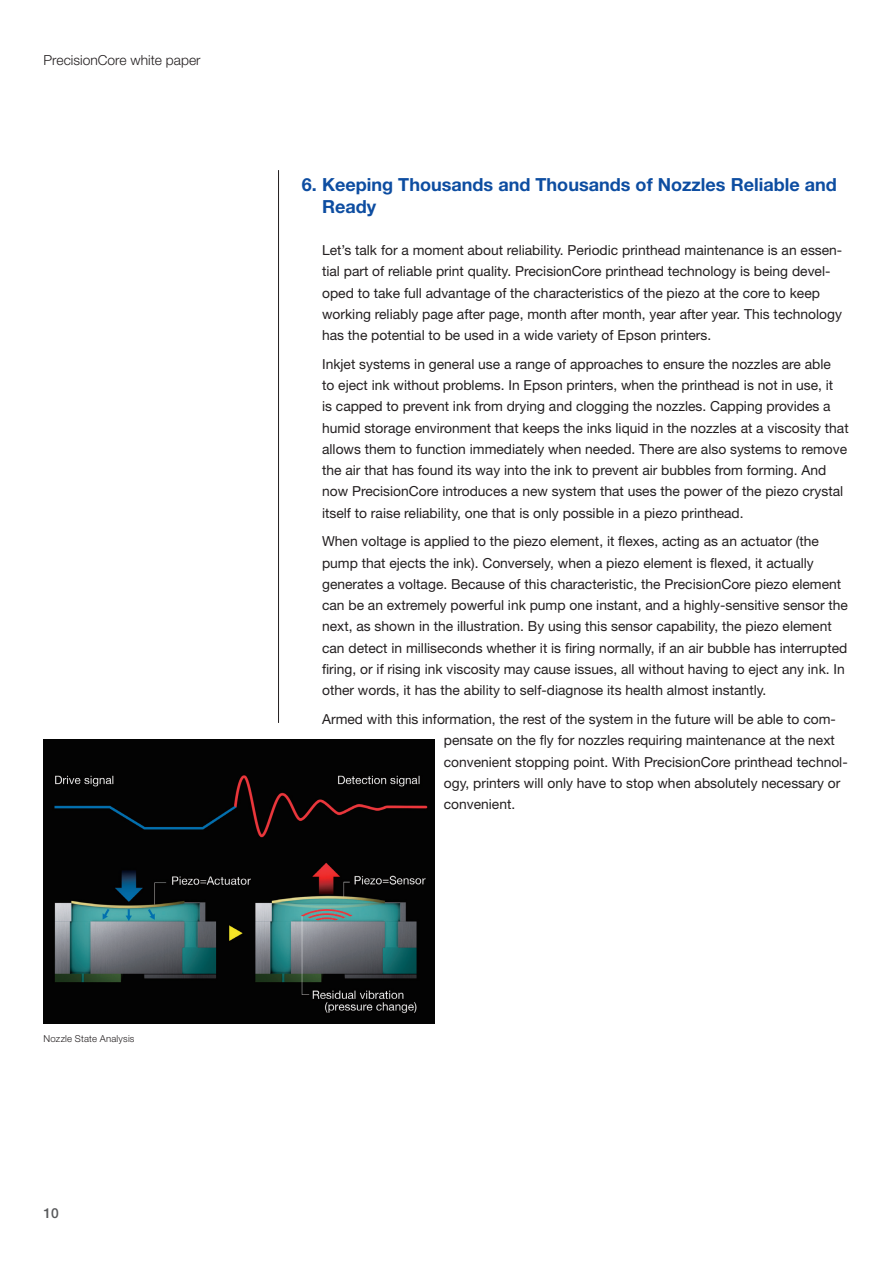
<style>
.page{position:relative;width:893px;height:1263px;background:#fff}
.page>*{position:absolute;margin:0;border:0;box-sizing:border-box;transform-origin:0 0}
.t1{font:700 18px/21.3px "Helvetica Neue LT Std";color:#0d4da1}
.t2{font:13.8px/21.3px "Helvetica Neue LT Std";color:#231f20}
.t3{font:300 13.8px "Helvetica Neue LT Std";color:#231f20}
.t4{font:500 13.8px "Helvetica Neue LT Std";color:#57585a}
.t5{font:300 9.6px "Helvetica Neue LT Std";letter-spacing:.02em;color:#231f20}
</style>
<div class="page">
<img style="left:44px;top:740px;width:391px;height:284px">
<hr style="left:278px;top:170px;width:1px;height:553px;background:#231f20">
<p class="t3" style="left:44px;top:51px;width:158px">PrecisionCore white paper</p>
<p class="t5" style="left:44px;top:1033px;width:92px">Nozzle State Analysis</p>
<p class="t4" style="left:44px;top:1205px;width:17px">10</p>
<h1 class="t1" style="left:322px;top:174px;width:516px;text-indent:-20px">6. Keeping Thousands and Thousands of Nozzles Reliable and<br>Ready</h1>
<p class="t2" style="left:322px;top:239px;width:522px">Let’s talk for a moment about reliability. Periodic printhead maintenance is an essen&shy;tial part of reliable print quality. PrecisionCore printhead technology is being devel&shy;oped to take full advantage of the characteristics of the piezo at the core to keep working reliably page after page, month after month, year after year. This technology has the potential to be used in a wide variety of Epson printers.</p>
<p class="t2" style="left:322px;top:353px;width:528px">Inkjet systems in general use a range of approaches to ensure the nozzles are able<br>to eject ink without problems. In Epson printers, when the printhead is not in use, it<br>is capped to prevent ink from drying and clogging the nozzles. Capping provides a humid storage environment that keeps the inks liquid in the nozzles at a viscosity that allows them to function immediately when needed. There are also systems to remove the air that has found its way into the ink to prevent air bubbles from forming. And now PrecisionCore introduces a new system that uses the power of the piezo crystal itself to raise reliability, one that is only possible in a piezo printhead.</p>
<p class="t2" style="left:322px;top:531px;width:527px">When voltage is applied to the piezo element, it flexes, acting as an actuator (the pump that ejects the ink). Conversely, when a piezo element is flexed, it actually generates a voltage. Because of this characteristic, the PrecisionCore piezo element can be an extremely powerful ink pump one instant, and a highly-sensitive sensor the next, as shown in the illustration. By using this sensor capability, the piezo element can detect in milliseconds whether it is firing normally, if an air bubble has interrupted firing, or if rising ink viscosity may cause issues, all without having to eject any ink. In other words, it has the ability to self-diagnose its health almost instantly.</p>
<p class="t2" style="left:444px;top:708px;width:405px;text-indent:-122px">Armed with this information, the rest of the system in the future will be able to com&shy;pensate on the fly for nozzles requiring maintenance at the next convenient stopping point. With PrecisionCore printhead technol&shy;ogy, printers will only have to stop when absolutely necessary or convenient.</p>
</div>
